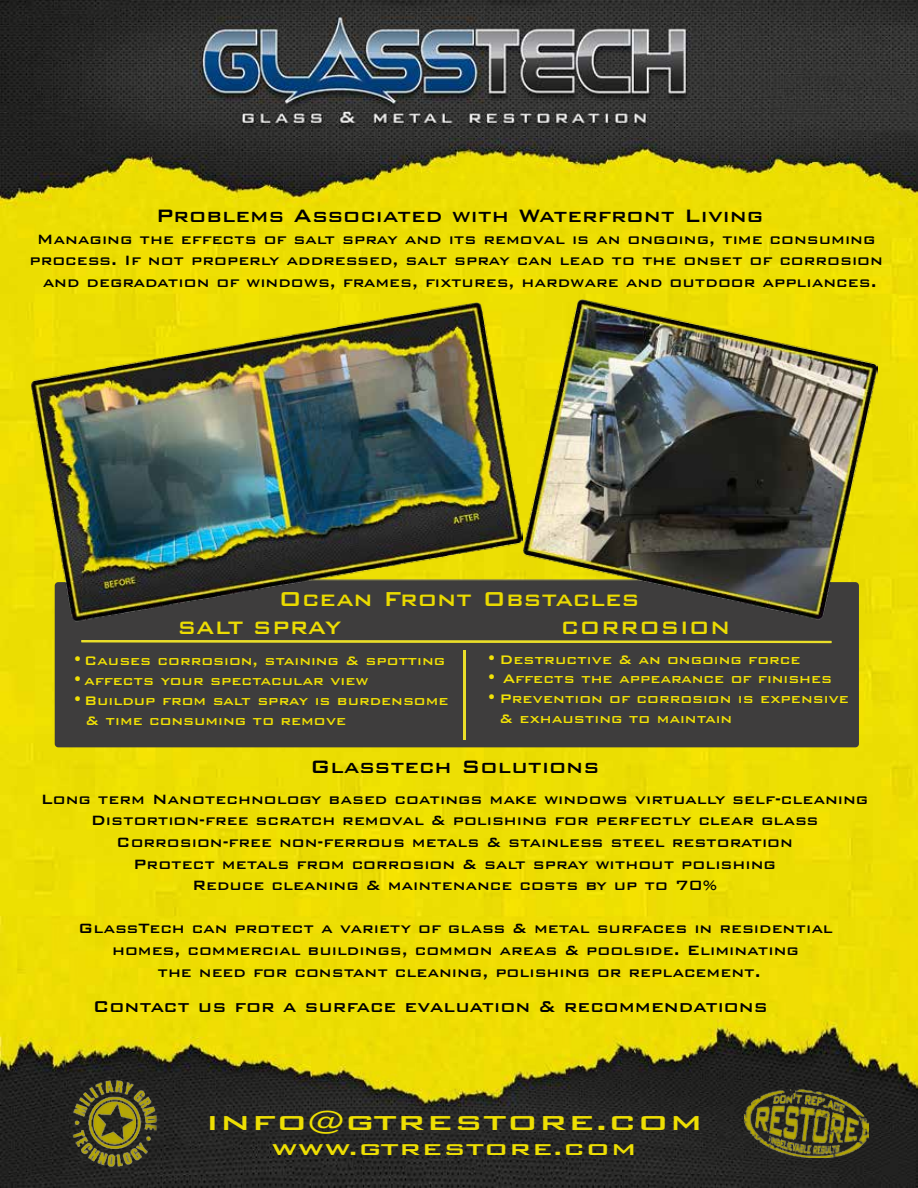
<style>
.page{position:relative;width:918px;height:1188px;background:#fff}
.page>*{position:absolute;margin:0;border:0;box-sizing:border-box;transform-origin:0 0}
.t1{font:500 27px "Bank Gothic BT";color:#eada00}
.t2{font:500 27px "Bank Gothic BT";color:#eedf03;scale:1.36 1}
.t3{font:500 24px "Bank Gothic BT";color:#000}
.t4{font:500 24px "Bank Gothic BT";color:#ecdc03}
.t5{font:500 21px "Bank Gothic BT";color:#000}
.t6{font:500 21px "Bank Gothic BT";color:#eedf03;scale:1.36 1}
.t7{font:500 18px/21.6px "Bank Gothic BT";color:#000;text-align:center}
.t8{font:500 16.5px/19.8px "Bank Gothic BT";color:#f1e104}
.t9{font:500 16.5px/19.8px "Bank Gothic BT";color:#f2e206}
</style>
<div class="page">
<div style="left:0;top:237px;width:918px;height:680px;background:#eddf02"></div>
<img style="left:0;top:0;width:918px;height:237px">
<img style="left:0;top:917px;width:918px;height:271px">
<img style="left:745px;top:1089px;width:123px;height:69px">
<div style="left:55px;top:582px;width:804px;height:165px;background:#3e3d3d;border-radius:4px"></div>
<svg style="left:81px;top:640px;width:750px;height:3px;background:#cfc52b"></svg>
<hr style="left:464px;top:650px;width:2px;height:90px;background:#ebdf29">
<img style="left:522px;top:298px;width:356px;height:321px">
<img style="left:31px;top:301px;width:492px;height:321px">
<h2 class="t3" style="left:156px;top:203px;width:609px">Problems Associated with Waterfront Living</h2>
<p class="t7" style="left:29px;top:228px;width:855px">Managing the effects of salt spray and its removal is an ongoing, time consuming process. If not properly addressed, salt spray can lead to the onset of corrosion and degradation of windows, frames, fixtures, hardware and outdoor appliances.</p>
<h1 class="t1" style="left:279px;top:584px;width:362px">Ocean Front Obstacles</h1>
<h2 class="t4" style="left:177px;top:615px;width:166px">SALT SPRAY</h2>
<p class="t8" style="left:73px;top:651px;width:374px">• Causes corrosion, staining &amp; spotting</p>
<p class="t8" style="left:73px;top:670px;width:297px">• affects your spectacular view</p>
<p class="t8" style="left:86px;top:690px;width:364px;text-indent:-13px">• Buildup from salt spray is burdensome &amp; time consuming to remove</p>
<h2 class="t4" style="left:560px;top:615px;width:172px">CORROSION</h2>
<p class="t9" style="left:487px;top:649px;width:315px">• Destructive &amp; an ongoing force</p>
<p class="t9" style="left:487px;top:669px;width:347px">• Affects the appearance of finishes</p>
<p class="t9" style="left:499px;top:689px;width:351px;text-indent:-13px">• Prevention of corrosion is expensive &amp; exhausting to maintain</p>
<h2 class="t3" style="left:310px;top:754px;width:291px">Glasstech Solutions</h2>
<p class="t7" style="left:41px;top:788px;width:829px">Long term Nanotechnology based coatings make windows virtually self-cleaning Distortion-free scratch removal &amp; polishing for perfectly clear glass Corrosion-free non-ferrous metals &amp; stainless steel restoration<br>Protect metals from corrosion &amp; salt spray without polishing<br>Reduce cleaning &amp; maintenance costs by up to 70%</p>
<p class="t7" style="left:78px;top:917px;width:756px">GlassTech can protect a variety of glass &amp; metal surfaces in residential homes, commercial buildings, common areas &amp; poolside. Eliminating<br>the need for constant cleaning, polishing or replacement.</p>
<p class="t5" style="left:93px;top:995px;width:677px">Contact us for a surface evaluation &amp; recommendations</p>
<h1 class="t2" style="left:205px;top:1108px;width:367px">INFO@GTRESTORE.COM</h1>
<p class="t6" style="left:272px;top:1138px;width:270px">WWW.GTRESTORE.COM</p>
</div>
